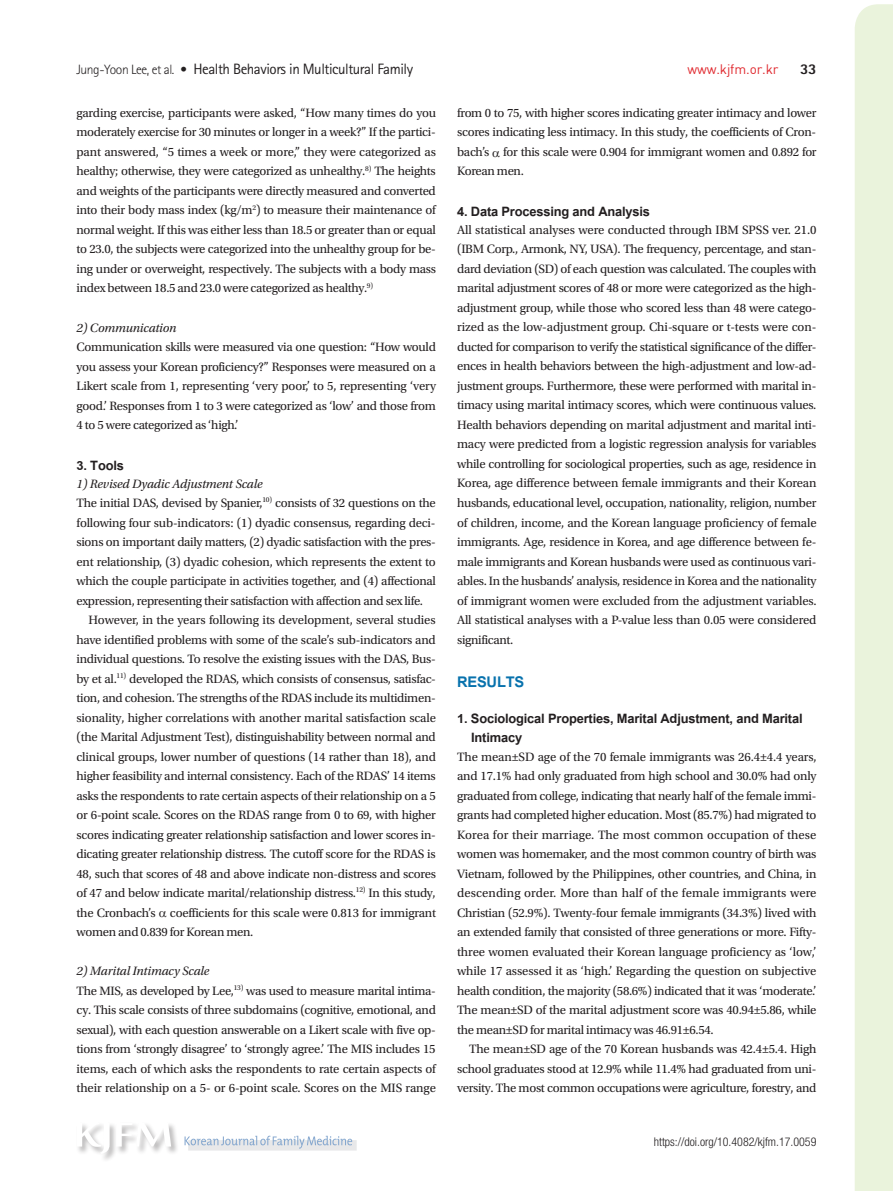
<style>
.page{position:relative;width:893px;height:1191px;background:#fff}
.page>*{position:absolute;margin:0;border:0;box-sizing:border-box;transform-origin:0 0}
.t1{font:700 20.4px "Utsaah";letter-spacing:-.01em;color:#0872ad}
.t2{font:700 18px/18.9px "Utsaah";letter-spacing:-.01em;color:#231f20}
.t3{font:15px "Rotis Sans Serif Std";letter-spacing:-.03em;color:#231f20}
.t4{font:800 15px "Rotis Sans Serif Std";color:#231f20}
.t5{font:13.5px "Dinreg";letter-spacing:-.01em;color:#e02a30}
.t6{font:12.75px/19.5px "Utopia Std";letter-spacing:-.025em;color:#231f20;text-align:justify}
.t7{font:italic 12.75px "Utopia Std";letter-spacing:-.01em;color:#231f20}
.t8{font:300 condensed 12px "Helvetica Neue LT Std";color:#231f20}
.s1{font-weight:300;font-size:13.5px}
.s2{font-style:italic}
</style>
<div class="page">
<div style="left:855px;top:4px;width:38px;height:1187px;background:#eaf3dc"></div>
<div style="left:188px;top:1140px;width:169px;height:10px;background:#e8e8e9"></div>
<svg style="left:185px;top:1135px;width:167px;height:13px"></svg>
<div style="left:76px;top:1122px;width:104px;height:40px;background:#231f20;opacity:.3"></div>
<svg style="left:77px;top:1122px;width:94px;height:32px"></svg>
<p class="t3" style="left:77px;top:60px;width:338px"><span class="s1">Jung-Yoon Lee, et al. •</span> Health Behaviors in Multicultural Family</p>
<p class="t6" style="left:77px;top:103px;width:361px">garding exercise, participants were asked, “How many times do you moderately exercise for 30 minutes or longer in a week?” If the partici&shy;pant answered, “5 times a week or more,” they were categorized as healthy; otherwise, they were categorized as unhealthy.<sup>8)</sup> The heights and weights of the participants were directly measured and converted into their body mass index (kg/m<sup>2</sup>) to measure their maintenance of normal weight. If this was either less than 18.5 or greater than or equal to 23.0, the subjects were categorized into the unhealthy group for be&shy;ing under or overweight, respectively. The subjects with a body mass index between 18.5 and 23.0 were categorized as healthy.<sup>9)</sup></p>
<p class="t7" style="left:77px;top:320px;width:102px">2) Communication</p>
<p class="t6" style="left:77px;top:337px;width:361px">Communication skills were measured via one question: “How would you assess your Korean proficiency?” Responses were measured on a Likert scale from 1, representing ‘very poor,’ to 5, representing ‘very good.’ Responses from 1 to 3 were categorized as ‘low’ and those from 4 to 5 were categorized as ‘high.’</p>
<h2 class="t2" style="left:77px;top:456px;width:49px">3. Tools</h2>
<p class="t6" style="left:77px;top:474px;width:361px;text-align:left"><span class="s2">1) Revised Dyadic Adjustment Scale<br></span>The initial DAS, devised by Spanier,<sup>10)</sup> consists of 32 questions on the following four sub-indicators: (1) dyadic consensus, regarding deci&shy;sions on important daily matters, (2) dyadic satisfaction with the pres&shy;ent relationship, (3) dyadic cohesion, which represents the extent to which the couple participate in activities together, and (4) affectional expression, representing their satisfaction with affection and sex life.</p>
<p class="t6" style="left:77px;top:610px;width:361px;text-indent:12px">However, in the years following its development, several studies have identified problems with some of the scale’s sub-indicators and individual questions. To resolve the existing issues with the DAS, Bus&shy;by et al.<sup>11)</sup> developed the RDAS, which consists of consensus, satisfac&shy;tion, and cohesion. The strengths of the RDAS include its multidimen&shy;sionality, higher correlations with another marital satisfaction scale (the Marital Adjustment Test), distinguishability between normal and clinical groups, lower number of questions (14 rather than 18), and higher feasibility and internal consistency. Each of the RDAS’ 14 items asks the respondents to rate certain aspects of their relationship on a 5 or 6-point scale. Scores on the RDAS range from 0 to 69, with higher scores indicating greater relationship satisfaction and lower scores in&shy;dicating greater relationship distress. The cutoff score for the RDAS is 48, such that scores of 48 and above indicate non-distress and scores of 47 and below indicate marital/relationship distress.<sup>12)</sup> In this study, the Cronbach’s coefficients for this scale were 0.813 for immigrant women and 0.839 for Korean men.</p>
<p class="t6" style="left:77px;top:961px;width:361px;text-align:left"><span class="s2">2) Marital Intimacy Scale<br></span>The MIS, as developed by Lee,<sup>13)</sup> was used to measure marital intima&shy;cy. This scale consists of three subdomains (cognitive, emotional, and sexual), with each question answerable on a Likert scale with five op&shy;tions from ‘strongly disagree’ to ‘strongly agree.’ The MIS includes 15 items, each of which asks the respondents to rate certain aspects of their relationship on a 5- or 6-point scale. Scores on the MIS range</p>
<p class="t5" style="left:687px;top:61px;width:93px">www.kjfm.or.kr</p>
<p class="t4" style="left:800px;top:60px;width:18px">33</p>
<p class="t6" style="left:457px;top:103px;width:361px">from 0 to 75, with higher scores indicating greater intimacy and lower scores indicating less intimacy. In this study, the coefficients of Cron&shy;bach’s for this scale were 0.904 for immigrant women and 0.892 for Korean men.</p>
<h2 class="t2" style="left:457px;top:203px;width:194px">4. Data Processing and Analysis</h2>
<p class="t6" style="left:457px;top:220px;width:361px">All statistical analyses were conducted through IBM SPSS ver. 21.0 (IBM Corp., Armonk, NY, USA). The frequency, percentage, and stan&shy;dard deviation (SD) of each question was calculated. The couples with marital adjustment scores of 48 or more were categorized as the high&shy;adjustment group, while those who scored less than 48 were catego&shy;rized as the low-adjustment group. Chi-square or t-tests were con&shy;ducted for comparison to verify the statistical significance of the differ&shy;ences in health behaviors between the high-adjustment and low-ad&shy;justment groups. Furthermore, these were performed with marital in&shy;timacy using marital intimacy scores, which were continuous values.<br>Health behaviors depending on marital adjustment and marital inti&shy;macy were predicted from a logistic regression analysis for variables while controlling for sociological properties, such as age, residence in Korea, age difference between female immigrants and their Korean husbands, educational level, occupation, nationality, religion, number of children, income, and the Korean language proficiency of female immigrants. Age, residence in Korea, and age difference between fe&shy;male immigrants and Korean husbands were used as continuous vari&shy;ables. In the husbands’ analysis, residence in Korea and the nationality of immigrant women were excluded from the adjustment variables.<br>All statistical analyses with a P-value less than 0.05 were considered significant.</p>
<h1 class="t1" style="left:457px;top:672px;width:69px">RESULTS</h1>
<h2 class="t2" style="left:471px;top:710px;width:333px;text-indent:-14px">1. Sociological Properties, Marital Adjustment, and Marital<br>Intimacy</h2>
<p class="t6" style="left:457px;top:747px;width:361px">The mean±SD age of the 70 female immigrants was 26.4±4.4 years, and 17.1% had only graduated from high school and 30.0% had only graduated from college, indicating that nearly half of the female immi&shy;grants had completed higher education. Most (85.7%) had migrated to Korea for their marriage. The most common occupation of these women was homemaker, and the most common country of birth was Vietnam, followed by the Philippines, other countries, and China, in descending order. More than half of the female immigrants were Christian (52.9%). Twenty-four female immigrants (34.3%) lived with an extended family that consisted of three generations or more. Fifty&shy;three women evaluated their Korean language proficiency as ‘low,’ while 17 assessed it as ‘high.’ Regarding the question on subjective health condition, the majority (58.6%) indicated that it was ‘moderate.’ The mean±SD of the marital adjustment score was 40.94±5.86, while the mean±SD for marital intimacy was 46.91±6.54.</p>
<p class="t6" style="left:457px;top:1039px;width:361px;text-indent:12px">The mean±SD age of the 70 Korean husbands was 42.4±5.4. High school graduates stood at 12.9% while 11.4% had graduated from uni&shy;versity. The most common occupations were agriculture, forestry, and</p>
<p class="t8" style="left:654px;top:1134px;width:164px">https://doi.org/10.4082/kjfm.17.0059</p>
</div>
